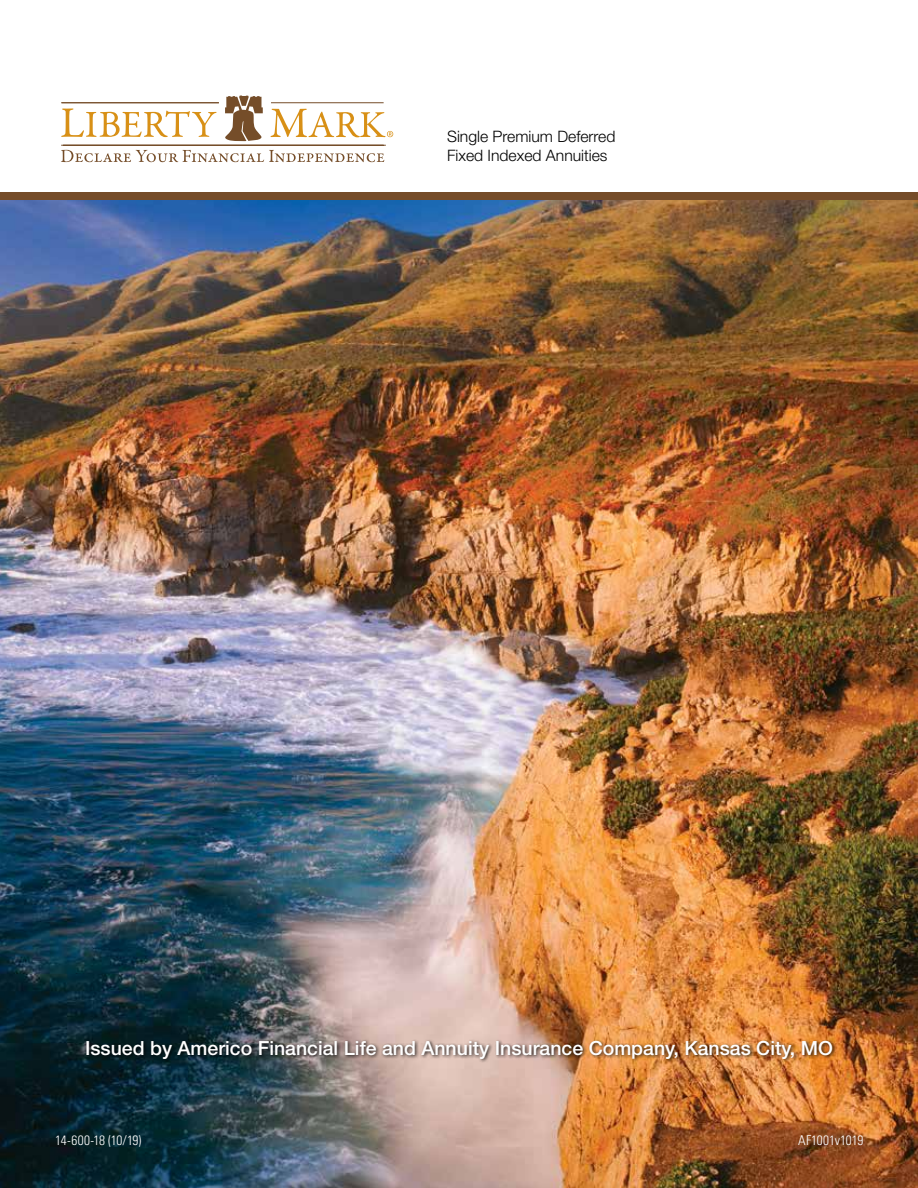
<style>
.page{position:relative;width:918px;height:1188px;background:#fff}
.page>*{position:absolute;margin:0;border:0;box-sizing:border-box;transform-origin:0 0}
.t1{font:500 19.5px "Helvetica Neue LT Pro";color:#fff}
.t2{font:300 15.75px/18.9px "Helvetica Neue LT Pro";color:#000}
.t3{font:300 condensed 13.5px "Univers LT Pro";letter-spacing:-.02em;color:#fff}
</style>
<div class="page">
<img style="left:0;top:199px;width:918px;height:989px">
<div style="left:0;top:192px;width:918px;height:7px;background:#754c29"></div>
<div style="left:84px;top:1039px;width:753px;height:24px;background:#000;opacity:.85"></div>
<hr style="left:61px;top:102px;width:158px;height:1px;background:#754d29">
<hr style="left:271px;top:102px;width:113px;height:1px;background:#754d29">
<hr style="left:61px;top:145px;width:325px;height:1px;background:#754d29">
<svg style="left:225px;top:96px;width:38px;height:45px"></svg>
<svg style="left:61px;top:150px;width:323px;height:12px"></svg>
<svg style="left:61px;top:108px;width:156px;height:29px"></svg>
<svg style="left:271px;top:109px;width:122px;height:28px"></svg>
<p class="t2" style="left:447px;top:127px;width:170px">Single Premium Deferred<br>Fixed Indexed Annuities</p>
<p class="t1" style="left:85px;top:1036px;width:749px">Issued by Americo Financial Life and Annuity Insurance Company, Kansas City, MO</p>
<p class="t3" style="left:55px;top:1131px;width:88px">14-600-18 (10/19)</p>
<p class="t3" style="left:798px;top:1131px;width:67px">AF1001v1019</p>
</div>
